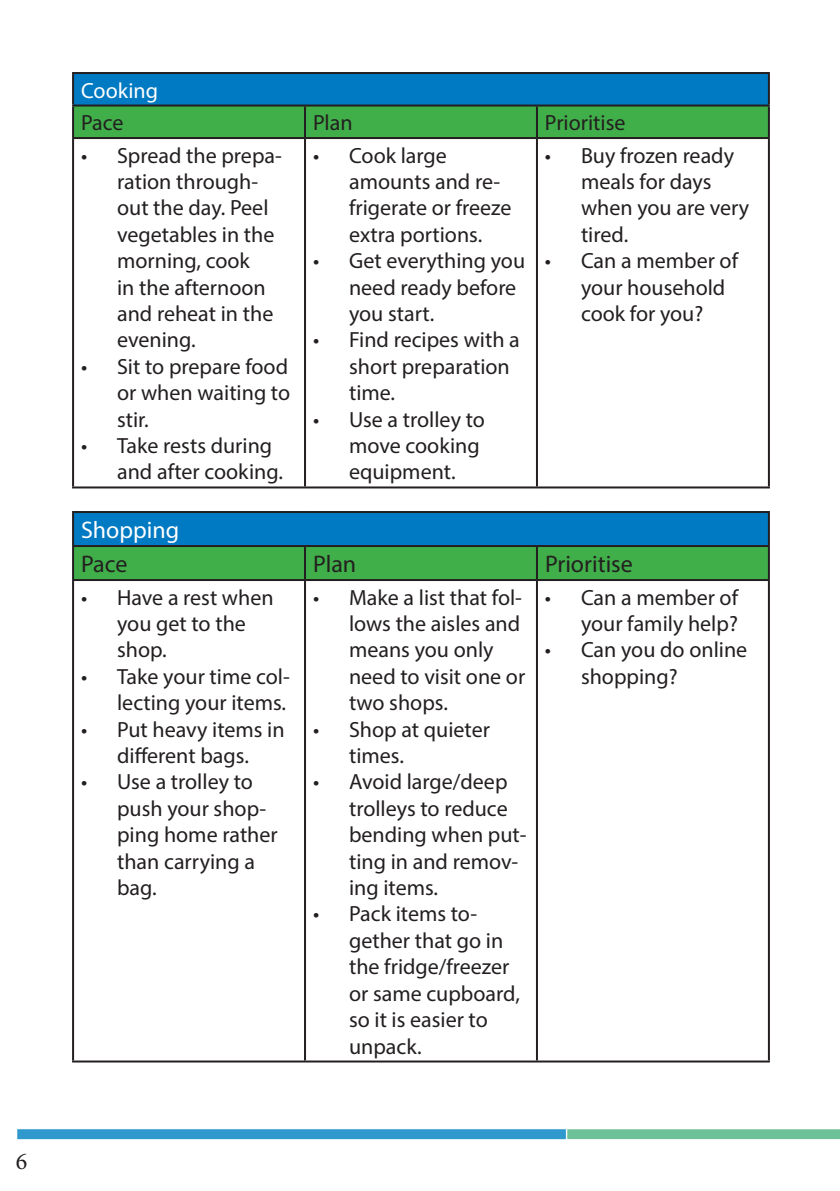
<style>
.page{position:relative;width:840px;height:1191px;background:#fff}
.page>*{position:absolute;margin:0;border:0;box-sizing:border-box;transform-origin:0 0}
.t1{font:24px "Myriad Pro";color:#231f20}
.t2{font:24px "Myriad Pro";color:#fff}
.t3{font:24px "Minion Pro";color:#231f20}
.t4{font:22px/26.4px "Myriad Pro";color:#231f20}
.t5{font:22px "Myriad Pro";color:#fff}
</style>
<div class="page">
<img style="left:17px;top:1129px;width:822px;height:11px">
<div style="left:73px;top:73px;width:695px;height:33px;background:#007ac2"></div>
<div style="left:74px;top:107px;width:693px;height:30px;background:#40ae49"></div>
<hr style="left:72px;top:72px;width:233px;height:2px;background:#231f20">
<hr style="left:72px;top:74px;width:2px;height:31px;background:#231f20">
<hr style="left:305px;top:72px;width:231px;height:2px;background:#231f20">
<hr style="left:536px;top:72px;width:233px;height:2px;background:#231f20">
<hr style="left:767px;top:74px;width:2px;height:31px;background:#231f20">
<hr style="left:72px;top:105px;width:233px;height:2px;background:#231f20">
<hr style="left:72px;top:107px;width:2px;height:30px;background:#231f20">
<hr style="left:305px;top:105px;width:231px;height:2px;background:#231f20">
<hr style="left:304px;top:107px;width:2px;height:30px;background:#231f20">
<hr style="left:536px;top:105px;width:233px;height:2px;background:#231f20">
<hr style="left:535px;top:107px;width:2px;height:30px;background:#231f20">
<hr style="left:767px;top:107px;width:2px;height:30px;background:#231f20">
<hr style="left:72px;top:137px;width:233px;height:2px;background:#231f20">
<hr style="left:72px;top:139px;width:2px;height:347px;background:#231f20">
<hr style="left:305px;top:137px;width:231px;height:2px;background:#231f20">
<hr style="left:304px;top:139px;width:2px;height:347px;background:#231f20">
<hr style="left:536px;top:137px;width:233px;height:2px;background:#231f20">
<hr style="left:535px;top:139px;width:2px;height:347px;background:#231f20">
<hr style="left:767px;top:139px;width:2px;height:347px;background:#231f20">
<hr style="left:72px;top:486px;width:233px;height:2px;background:#231f20">
<hr style="left:305px;top:486px;width:231px;height:2px;background:#231f20">
<hr style="left:536px;top:486px;width:233px;height:2px;background:#231f20">
<div style="left:73px;top:512px;width:695px;height:34px;background:#007ac2"></div>
<div style="left:74px;top:547px;width:693px;height:32px;background:#40ae49"></div>
<hr style="left:72px;top:511px;width:233px;height:2px;background:#231f20">
<hr style="left:72px;top:513px;width:2px;height:32px;background:#231f20">
<hr style="left:305px;top:511px;width:231px;height:2px;background:#231f20">
<hr style="left:536px;top:511px;width:233px;height:2px;background:#231f20">
<hr style="left:767px;top:513px;width:2px;height:32px;background:#231f20">
<hr style="left:72px;top:545px;width:233px;height:2px;background:#231f20">
<hr style="left:72px;top:547px;width:2px;height:32px;background:#231f20">
<hr style="left:305px;top:545px;width:231px;height:2px;background:#231f20">
<hr style="left:304px;top:547px;width:2px;height:32px;background:#231f20">
<hr style="left:536px;top:545px;width:233px;height:2px;background:#231f20">
<hr style="left:535px;top:547px;width:2px;height:32px;background:#231f20">
<hr style="left:767px;top:547px;width:2px;height:32px;background:#231f20">
<hr style="left:72px;top:579px;width:233px;height:2px;background:#231f20">
<hr style="left:72px;top:581px;width:2px;height:479px;background:#231f20">
<hr style="left:305px;top:579px;width:231px;height:2px;background:#231f20">
<hr style="left:304px;top:581px;width:2px;height:479px;background:#231f20">
<hr style="left:536px;top:579px;width:233px;height:2px;background:#231f20">
<hr style="left:535px;top:581px;width:2px;height:479px;background:#231f20">
<hr style="left:767px;top:581px;width:2px;height:479px;background:#231f20">
<hr style="left:72px;top:1060px;width:233px;height:2px;background:#231f20">
<hr style="left:305px;top:1060px;width:231px;height:2px;background:#231f20">
<hr style="left:536px;top:1060px;width:233px;height:2px;background:#231f20">
<p class="t3" style="left:16px;top:1145px;width:13px">6</p>
<p class="t5" style="left:81px;top:77px;width:79px">Cooking</p>
<p class="t4" style="left:81px;top:109px;width:44px">Pace</p>
<p class="t4" style="left:313px;top:109px;width:41px">Plan</p>
<p class="t4" style="left:544px;top:109px;width:82px">Prioritise</p>
<p class="t4" style="left:117px;top:142px;width:166px;text-indent:-36px">• Spread the prepa&shy;ration through&shy;out the day. Peel vegetables in the morning, cook<br>in the afternoon and reheat in the evening.</p>
<p class="t4" style="left:117px;top:353px;width:174px;text-align:justify;text-indent:-36px">• Sit to prepare food or when waiting to stir.</p>
<p class="t4" style="left:117px;top:432px;width:167px;text-indent:-36px">• Take rests during and after cooking.</p>
<p class="t4" style="left:580px;top:142px;width:170px;text-indent:-36px">• Buy frozen ready meals for days when you are very tired.</p>
<p class="t4" style="left:580px;top:247px;width:158px;text-indent:-36px">• Can a member of your household cook for you?</p>
<p class="t4" style="left:349px;top:142px;width:164px;text-indent:-36px">• Cook large amounts and re&shy;frigerate or freeze extra portions.</p>
<p class="t4" style="left:349px;top:247px;width:177px;text-indent:-36px">• Get everything you need ready before you start.</p>
<p class="t4" style="left:349px;top:326px;width:172px;text-indent:-36px">• Find recipes with a short preparation time.</p>
<p class="t4" style="left:349px;top:406px;width:137px;text-indent:-36px">• Use a trolley to move cooking equipment.</p>
<p class="t2" style="left:81px;top:515px;width:99px">Shopping</p>
<p class="t1" style="left:81px;top:549px;width:48px">Pace</p>
<p class="t1" style="left:313px;top:549px;width:45px">Plan</p>
<p class="t1" style="left:544px;top:549px;width:89px">Prioritise</p>
<p class="t4" style="left:117px;top:583px;width:158px;text-indent:-36px">• Have a rest when you get to the shop.</p>
<p class="t4" style="left:81px;top:663px;width:210px;text-align:right">• Take your time col&shy;lecting your items.</p>
<p class="t4" style="left:81px;top:715px;width:205px;text-align:center">• Put heavy items in different bags.</p>
<p class="t4" style="left:117px;top:768px;width:162px;text-indent:-36px">• Use a trolley to push your shop&shy;ping home rather than carrying a bag.</p>
<p class="t4" style="left:349px;top:583px;width:177px;text-indent:-36px">• Make a list that fol&shy;lows the aisles and means you only need to visit one or two shops.</p>
<p class="t4" style="left:349px;top:715px;width:142px;text-indent:-36px">• Shop at quieter times.</p>
<p class="t4" style="left:349px;top:768px;width:179px;text-indent:-36px">• Avoid large/deep trolleys to reduce bending when put&shy;ting in and remov&shy;ing items.</p>
<p class="t4" style="left:349px;top:900px;width:172px;text-indent:-36px">• Pack items to&shy;gether that go in the fridge/freezer or same cupboard, so it is easier to unpack.</p>
<p class="t4" style="left:544px;top:583px;width:194px;text-align:right">• Can a member of your family help?</p>
<p class="t4" style="left:580px;top:636px;width:168px;text-indent:-36px">• Can you do online shopping?</p>
</div>
